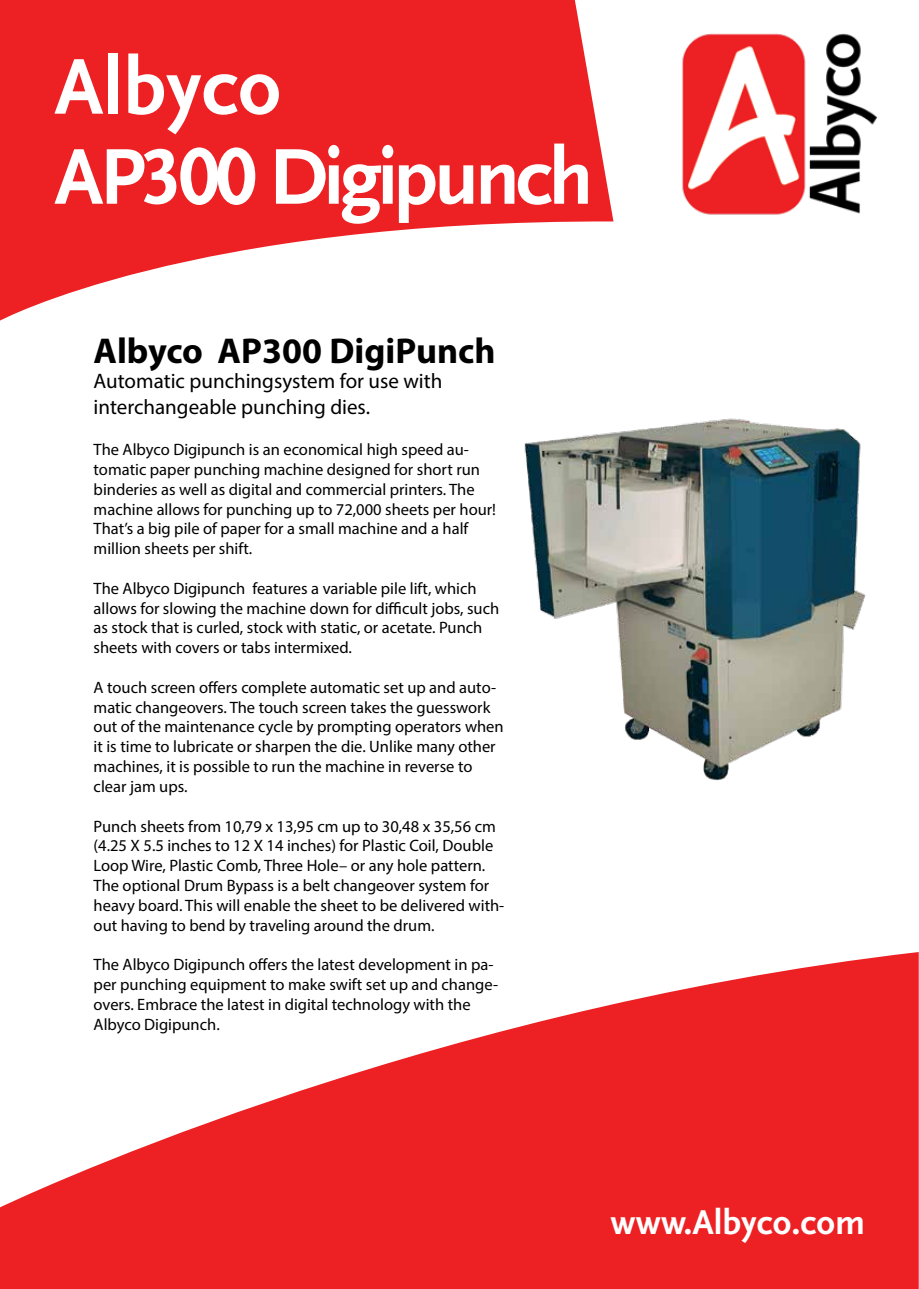
<style>
.page{position:relative;width:919px;height:1289px;background:#fff}
.page>*{position:absolute;margin:0;border:0;box-sizing:border-box;transform-origin:0 0}
.t1{font:82.5px/90px "Scala Sans Bold LF";letter-spacing:-.05em;color:#fff}
.t2{font:700 36px "Myriad Pro";color:#000}
.t3{font:36px "Scala Sans Bold LF";color:#fff}
.t4{font:21px/25.2px "Myriad Pro";color:#000}
.t5{font:16.5px/19.8px "Myriad Pro";color:#000}
</style>
<div class="page">
<svg style="left:0;top:0;width:613px;height:320px;fill:#ed2124"></svg>
<svg style="left:0;top:952px;width:918px;height:336px;fill:#ed2124"></svg>
<img style="left:682px;top:33px;width:196px;height:182px">
<img style="left:524px;top:418px;width:342px;height:363px">
<h1 class="t1" style="left:54px;top:44px;width:540px">Albyco<br>AP300 Digipunch</h1>
<h2 class="t2" style="left:94px;top:327px;width:403px">Albyco AP300 DigiPunch</h2>
<p class="t4" style="left:94px;top:368px;width:350px">Automatic punchingsystem for use with interchangeable punching dies.</p>
<p class="t5" style="left:94px;top:439px;width:404px">The Albyco Digipunch is an economical high speed au&shy;tomatic paper punching machine designed for short run binderies as well as digital and commercial printers. The machine allows for punching up to 72,000 sheets per hour!<br>That’s a big pile of paper for a small machine and a half million sheets per shift.</p>
<p class="t5" style="left:94px;top:578px;width:407px">The Albyco Digipunch features a variable pile lift, which allows for slowing the machine down for difficult jobs, such as stock that is curled, stock with static, or acetate. Punch sheets with covers or tabs intermixed.</p>
<p class="t5" style="left:94px;top:677px;width:411px">A touch screen offers complete automatic set up and auto&shy;matic changeovers. The touch screen takes the guesswork out of the maintenance cycle by prompting operators when it is time to lubricate or sharpen the die. Unlike many other machines, it is possible to run the machine in reverse to clear jam ups.</p>
<p class="t5" style="left:94px;top:815px;width:412px">Punch sheets from 10,79 x 13,95 cm up to 30,48 x 35,56 cm (4.25 X 5.5 inches to 12 X 14 inches) for Plastic Coil, Double Loop Wire, Plastic Comb, Three Hole– or any hole pattern.<br>The optional Drum Bypass is a belt changeover system for heavy board. This will enable the sheet to be delivered with&shy;out having to bend by traveling around the drum.</p>
<p class="t5" style="left:94px;top:954px;width:406px">The Albyco Digipunch offers the latest development in pa&shy;per punching equipment to make swift set up and change&shy;overs. Embrace the latest in digital technology with the Albyco Digipunch.</p>
<h2 class="t3" style="left:610px;top:1203px;width:256px">www.Albyco.com</h2>
</div>
